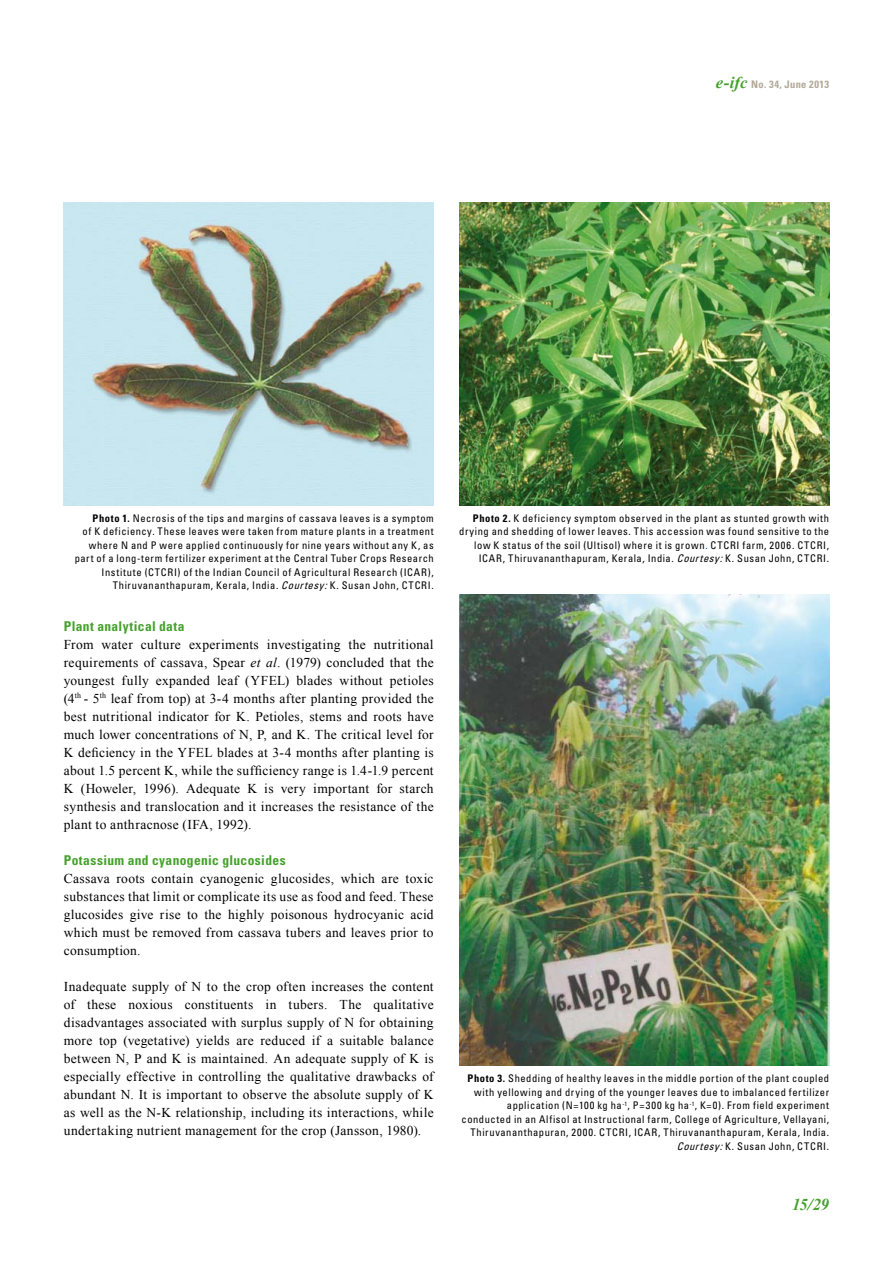
<style>
.page{position:relative;width:893px;height:1263px;background:#fff}
.page>*{position:absolute;margin:0;border:0;box-sizing:border-box;transform-origin:0 0}
.t1{font:italic 700 16.5px "Times New Roman";color:#44a12b}
.t2{font:13.5px/18px "Times New Roman";letter-spacing:.025em;color:#000;text-align:justify}
.t3{font:700 condensed 13.5px "Univers LT Std";letter-spacing:.025em;color:#44a12b}
.t4{font:condensed 10.5px/13.5px "Univers LT Std";letter-spacing:.055em;color:#000;text-align:right}
.t5{font:700 condensed 10.5px "Univers LT Std";letter-spacing:.035em;color:#b2a998}
.s1{font-family:"Times New Roman";font-style:italic;font-stretch:normal;font-size:16.5px;color:#44a12b}
.s2{font-weight:700}
.s3{font-style:italic}
.s4{color:#1f497d}
</style>
<div class="page">
<img style="left:64px;top:202px;width:370px;height:303px">
<img style="left:459px;top:202px;width:370px;height:303px">
<img style="left:459px;top:594px;width:370px;height:471px">
<p class="t5" style="left:716px;top:78px;width:115px"><span class="s1">e-ifc</span> No. 34, June 2013</p>
<p class="t4" style="left:75px;top:511px;width:361px"><span class="s2">Photo 1.</span> Necrosis of the tips and margins of cassava leaves is a symptom<br>of K deficiency. These leaves were taken from mature plants in a treatment where N and P were applied continuously for nine years without any K, as part of a long-term fertilizer experiment at the Central Tuber Crops Research Institute (CTCRI) of the Indian Council of Agricultural Research (ICAR), Thiruvananthapuram, Kerala, India. <span class="s3">Courtesy:</span>K. Susan John, CTCRI.</p>
<p class="t4" style="left:459px;top:511px;width:371px"><span class="s2">Photo 2.</span> K deficiency symptom observed in the plant as stunted growth with drying and shedding of lower leaves. This accession was found sensitive to the low K status of the soil (Ultisol) where it is grown<span class="s4">.</span> CTCRI farm, 2006. CTCRI, ICAR, Thiruvananthapuram, Kerala, India. <span class="s3">Courtesy:</span>K. Susan John, CTCRI.</p>
<p class="t3" style="left:64px;top:617px;width:122px">Plant analytical data</p>
<p class="t2" style="left:64px;top:635px;width:371px">From water culture experiments investigating the nutritional requirements of cassava, Spear <span class="s3">et al</span>. (1979) concluded that the youngest fully expanded leaf (YFEL) blades without petioles (4<sup>th</sup> - 5<sup>th</sup> leaf from top) at 3-4 months after planting provided the best nutritional indicator for K. Petioles, stems and roots have much lower concentrations of N, P, and K. The critical level for K deficiency in the YFEL blades at 3-4 months after planting is about 1.5 percent K, while the sufficiency range is 1.4-1.9 percent K (Howeler, 1996). Adequate K is very important for starch synthesis and translocation and it increases the resistance of the plant to anthracnose (IFA, 1992).</p>
<p class="t3" style="left:64px;top:851px;width:223px">Potassium and cyanogenic glucosides</p>
<p class="t2" style="left:64px;top:869px;width:371px">Cassava roots contain cyanogenic glucosides, which are toxic substances that limit or complicate its use as food and feed. These glucosides give rise to the highly poisonous hydrocyanic acid which must be removed from cassava tubers and leaves prior to consumption.</p>
<p class="t2" style="left:64px;top:977px;width:371px">Inadequate supply of N to the crop often increases the content of these noxious constituents in tubers. The qualitative disadvantages associated with surplus supply of N for obtaining more top (vegetative) yields are reduced if a suitable balance between N, P and K is maintained. An adequate supply of K is especially effective in controlling the qualitative drawbacks of abundant N. It is important to observe the absolute supply of K as well as the N-K relationship, including its interactions, while undertaking nutrient management for the crop (Jansson, 1980).</p>
<p class="t4" style="left:462px;top:1071px;width:369px"><span class="s2">Photo 3.</span> Shedding of healthy leaves in the middle portion of the plant coupled with yellowing and drying of the younger leaves due to imbalanced fertilizer application (N=100 kg ha<sup>-1</sup>, P=300 kg ha<sup>-1</sup>, K=0). From field experiment conducted in an Alfisol at Instructional farm, College of Agriculture, Vellayani, Thiruvananthapuran, 2000. CTCRI, ICAR, Thiruvananthapuram, Kerala, India.<br><span class="s3">Courtesy:</span>K. Susan John, CTCRI.</p>
<p class="t1" style="left:792px;top:1193px;width:39px">15/29</p>
</div>
